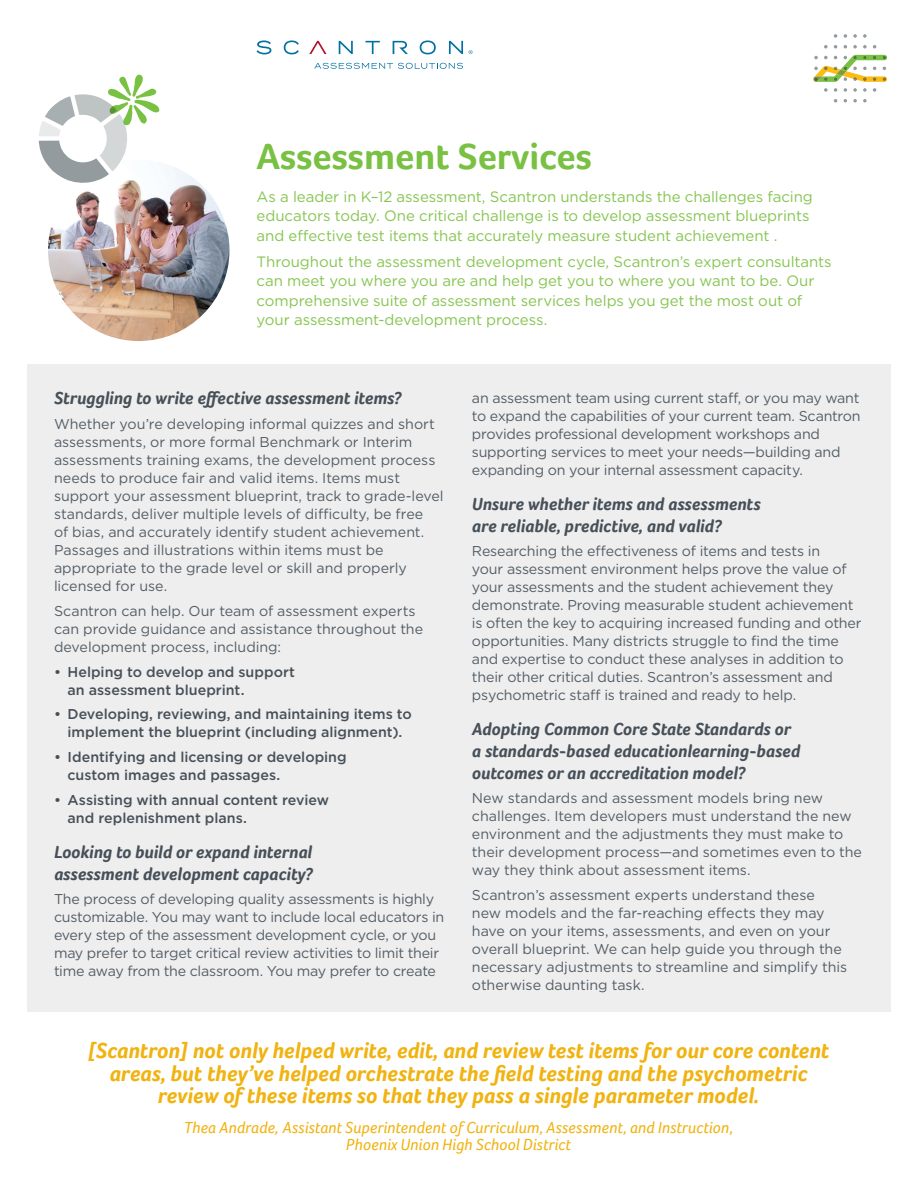
<style>
.page{position:relative;width:918px;height:1188px;background:#fff}
.page>*{position:absolute;margin:0;border:0;box-sizing:border-box;transform-origin:0 0}
.Page_TItle{font:700 37.5px "Foco";color:#79c142}
.t1{font:italic 700 22.5px/22.5px "Foco";color:#f1b311;text-align:center}
.Body_Subhead_1{font:italic 700 18px/21.6px "Foco";color:#475058}
.Quote_Attribution{font:italic 16.5px/16.5px "Foco";color:#f1b311;text-align:center}
.Intro{font:15px/19.5px "Gotham";letter-spacing:-.005em;color:#86c551}
.Body{font:14.25px/18px "Gotham";letter-spacing:-.01em;color:#545e66}
.t2{font:500 14.25px/18px "Gotham";color:#475058}
</style>
<div class="page">
<div style="left:27px;top:364px;width:864px;height:648px;background:#eeeeef"></div>
<svg style="left:824px;top:45px;width:4px;height:4px"></svg>
<svg style="left:824px;top:88px;width:4px;height:4px"></svg>
<svg style="left:834px;top:34px;width:3px;height:4px"></svg>
<svg style="left:834px;top:45px;width:3px;height:4px"></svg>
<svg style="left:834px;top:88px;width:3px;height:4px"></svg>
<svg style="left:834px;top:99px;width:3px;height:4px"></svg>
<svg style="left:844px;top:34px;width:3px;height:4px"></svg>
<svg style="left:844px;top:45px;width:3px;height:4px"></svg>
<svg style="left:844px;top:88px;width:3px;height:4px"></svg>
<svg style="left:844px;top:99px;width:3px;height:4px"></svg>
<svg style="left:853px;top:34px;width:4px;height:4px"></svg>
<svg style="left:853px;top:45px;width:4px;height:4px"></svg>
<svg style="left:853px;top:88px;width:4px;height:4px"></svg>
<svg style="left:853px;top:99px;width:4px;height:4px"></svg>
<svg style="left:863px;top:34px;width:4px;height:4px"></svg>
<svg style="left:863px;top:45px;width:4px;height:4px"></svg>
<svg style="left:863px;top:88px;width:4px;height:4px"></svg>
<svg style="left:863px;top:99px;width:4px;height:4px"></svg>
<svg style="left:873px;top:45px;width:3px;height:4px"></svg>
<svg style="left:873px;top:88px;width:3px;height:4px"></svg>
<svg style="left:813px;top:55px;width:74px;height:27px"></svg>
<img style="left:48px;top:166px;width:182px;height:175px">
<svg style="left:39px;top:74px;width:121px;height:112px"></svg>
<svg style="left:257px;top:40px;width:206px;height:14px"></svg>
<svg style="left:314px;top:63px;width:149px;height:6px"></svg>
<svg style="left:469px;top:50px;width:3px;height:4px"></svg>
<p class="Page_TItle" style="left:256px;top:134px;width:337px">Assessment Services</p>
<p class="Intro" style="left:256px;top:186px;width:558px">As a leader in K–12 assessment, Scantron understands the challenges facing educators today. One critical challenge is to develop assessment blueprints and effective test items that accurately measure student achievement .</p>
<p class="Intro" style="left:257px;top:252px;width:577px">Throughout the assessment development cycle, Scantron’s expert consultants can meet you where you are and help get you to where you want to be. Our comprehensive suite of assessment services helps you get the most out of your assessment-development process.</p>
<p class="Body_Subhead_1" style="left:54px;top:387px;width:349px">Struggling to write effective assessment items?</p>
<p class="Body" style="left:54px;top:415px;width:391px">Whether you’re developing informal quizzes and short assessments, or more formal Benchmark or Interim assessments training exams, the development process needs to produce fair and valid items. Items must support your assessment blueprint, track to grade-level standards, deliver multiple levels of difficulty, be free<br>of bias, and accurately identify student achievement.<br>Passages and illustrations within items must be appropriate to the grade level or skill and properly licensed for use.</p>
<p class="Body" style="left:54px;top:602px;width:371px">Scantron can help. Our team of assessment experts can provide guidance and assistance throughout the development process, including:</p>
<p class="t2" style="left:68px;top:662px;width:229px;text-indent:-14px">• Helping to develop and support an assessment blueprint.</p>
<p class="t2" style="left:54px;top:705px;width:359px;text-align:center">• Developing, reviewing, and maintaining items to implement the blueprint (including alignment).</p>
<p class="t2" style="left:68px;top:748px;width:281px;text-indent:-14px">• Identifying and licensing or developing custom images and passages.</p>
<p class="t2" style="left:68px;top:791px;width:263px;text-indent:-14px">• Assisting with annual content review and replenishment plans.</p>
<p class="Body_Subhead_1" style="left:54px;top:841px;width:260px">Looking to build or expand internal assessment development capacity?</p>
<p class="Body" style="left:54px;top:890px;width:392px">The process of developing quality assessments is highly customizable. You may want to include local educators in every step of the assessment development cycle, or you may prefer to target critical review activities to limit their time away from the classroom. You may prefer to create</p>
<p class="Body" style="left:472px;top:389px;width:390px">an assessment team using current staff, or you may want to expand the capabilities of your current team. Scantron provides professional development workshops and supporting services to meet your needs—building and expanding on your internal assessment capacity.</p>
<p class="Body_Subhead_1" style="left:472px;top:493px;width:290px">Unsure whether items and assessments are reliable, predictive, and valid?</p>
<p class="Body" style="left:472px;top:542px;width:391px">Researching the effectiveness of items and tests in<br>your assessment environment helps prove the value of your assessments and the student achievement they demonstrate. Proving measurable student achievement is often the key to acquiring increased funding and other opportunities. Many districts struggle to find the time and expertise to conduct these analyses in addition to their other critical duties. Scantron’s assessment and psychometric staff is trained and ready to help.</p>
<p class="Body_Subhead_1" style="left:472px;top:718px;width:330px">Adopting Common Core State Standards or a standards-based educationlearning-based outcomes or an accreditation model?</p>
<p class="Body" style="left:472px;top:789px;width:392px">New standards and assessment models bring new challenges. Item developers must understand the new environment and the adjustments they must make to their development process—and sometimes even to the way they think about assessment items.</p>
<p class="Body" style="left:472px;top:886px;width:377px">Scantron’s assessment experts understand these new models and the far-reaching effects they may have on your items, assessments, and even on your overall blueprint. We can help guide you through the necessary adjustments to streamline and simplify this otherwise daunting task.</p>
<p class="t1" style="left:88px;top:1039px;width:743px">[Scantron] not only helped write, edit, and review test items for our core content areas, but they’ve helped orchestrate the field testing and the psychometric review of these items so that they pass a single parameter model.</p>
<p class="Quote_Attribution" style="left:184px;top:1119px;width:551px">Thea Andrade, Assistant Superintendent of Curriculum, Assessment, and Instruction,<br>Phoenix Union High School District</p>
</div>
